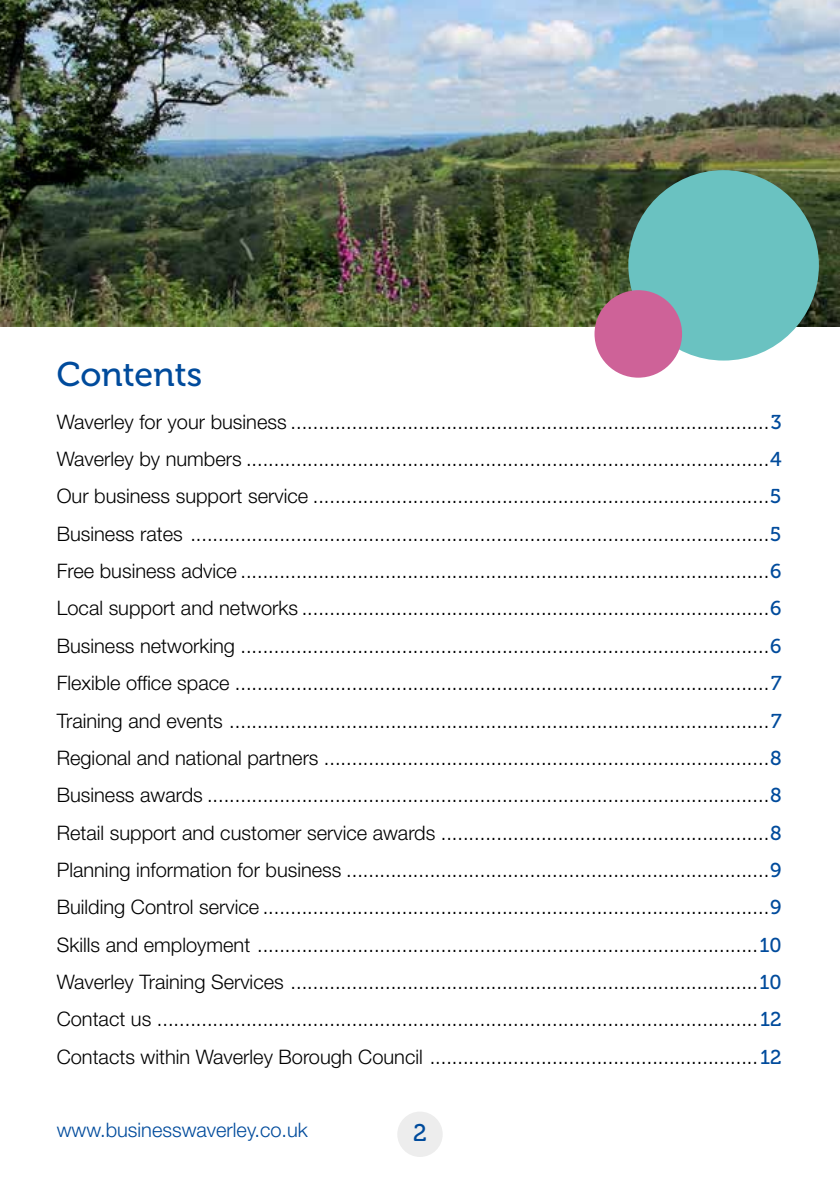
<style>
.page{position:relative;width:840px;height:1191px;background:#fff}
.page>*{position:absolute;margin:0;border:0;box-sizing:border-box;transform-origin:0 0}
.t1{font:34px "Museo 500";color:#004b9c}
.t2{font:24px "Museo 500";color:#004b9c}
.t3{font:300 20px/37.4px "Helvetica Neue LT Std";color:#000;text-align:justify}
.t4{font:300 20px "Helvetica Neue LT Std";color:#004b9c}
.s1{font-family:"Museo 500";font-weight:400;color:#004b9c}
</style>
<div class="page">
<div style="left:397px;top:1111px;width:45px;height:46px;background:#ededed;border-radius:50%"></div>
<img style="left:0;top:0;width:839px;height:326px">
<div style="left:628px;top:170px;width:190px;height:190px;background:#6ac2c1;border-radius:50%"></div>
<div style="left:594px;top:290px;width:87px;height:88px;background:#ce6298;border-radius:50%"></div>
<h1 class="t1" style="left:57px;top:355px;width:147px">Contents</h1>
<p class="t3" style="left:57px;top:402px;width:726px">Waverley for your business ......................................................................................<span class="s1">3<br></span>Waverley by numbers ..............................................................................................<span class="s1">4<br></span>Our business support service ..................................................................................<span class="s1">5<br></span>Business rates ........................................................................................................<span class="s1">5<br></span>Free business advice ...............................................................................................<span class="s1">6<br></span>Local support and networks ....................................................................................<span class="s1">6<br></span>Business networking ...............................................................................................<span class="s1">6<br></span>Flexible office space ................................................................................................<span class="s1">7<br></span>Training and events .................................................................................................<span class="s1">7<br></span>Regional and national partners ................................................................................<span class="s1">8<br></span>Business awards .....................................................................................................<span class="s1">8<br></span>Retail support and customer service awards ...........................................................<span class="s1">8<br></span>Planning information for business ............................................................................<span class="s1">9<br></span>Building Control service ...........................................................................................<span class="s1">9<br></span>Skills and employment ..........................................................................................<span class="s1">10<br></span>Waverley Training Services ....................................................................................<span class="s1">10<br></span>Contact us ............................................................................................................<span class="s1">12<br></span>Contacts within Waverley Borough Council ...........................................................<span class="s1">12</span></p>
<p class="t4" style="left:57px;top:1117px;width:252px">www.businesswaverley.co.uk</p>
<p class="t2" style="left:413px;top:1119px;width:15px">2</p>
</div>
